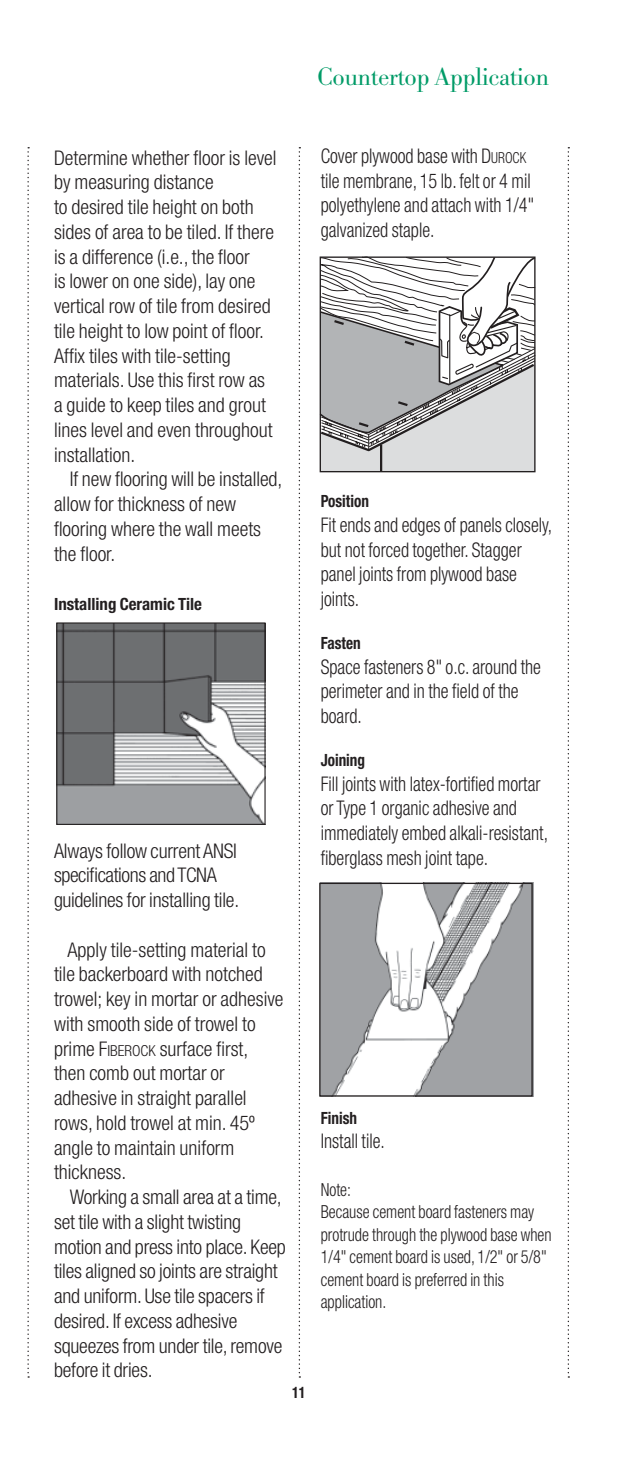
<style>
.page{position:relative;width:628px;height:1458px;background:#fff}
.page>*{position:absolute;margin:0;border:0;box-sizing:border-box;transform-origin:0 0}
.t1{font:300 24.75px "Bodoni BE";letter-spacing:-.01em;color:#009b67}
.t2{font:300 condensed 20.25px/24.8px "Helvetica Neue";color:#231f20}
.t3{font:300 condensed 20.25px/24.8px "Helvetica Neue LT Std";color:#231f20;scale:.9 1}
.t4{font:300 condensed 18px/22.5px "Helvetica Neue LT Std";color:#231f20;scale:.9 1}
.t5{font:700 condensed 16.88px "Helvetica Neue LT Std";color:#231f20;scale:.9 1}
.t6{font:700 condensed 16.88px "Helvetica Neue";color:#231f20}
.t7{font:700 condensed 15.75px "Helvetica Neue";color:#231f20;scale:.9 1}
.s1{font-size:15.3px}
.s2{font-style:inherit}
</style>
<div class="page">
<img style="left:58px;top:624px;width:206px;height:199px">
<div style="left:56px;top:622px;width:210px;height:203px;border:1px solid #231f20"></div>
<svg style="left:27px;top:147px;width:2px;height:1231px"></svg>
<svg style="left:299px;top:147px;width:1px;height:1231px"></svg>
<svg style="left:567px;top:147px;width:2px;height:1231px"></svg>
<svg style="left:322px;top:259px;width:211px;height:211px"></svg>
<div style="left:320px;top:257px;width:215px;height:215px;border:1px solid #231f20"></div>
<img style="left:321px;top:885px;width:210px;height:210px">
<div style="left:319px;top:883px;width:214px;height:214px;border:1px solid #231f20"></div>
<p class="t1" style="left:317px;top:63px;width:233px">Countertop Application</p>
<p class="t2" style="left:54px;top:145px;width:224px">Determine whether floor is level by measuring distance<br>to desired tile height on both sides of area to be tiled. If there is a difference (i.e., the floor<br>is lower on one side), lay one vertical row of tile from desired tile height to low point of floor.<br>Affix tiles with tile-setting materials. Use this first row as a guide to keep tiles and grout lines level and even throughout installation.</p>
<p class="t2" style="left:54px;top:467px;width:230px;text-indent:16px">If new flooring will be installed, allow for thickness of new flooring where the wall meets the floor.</p>
<p class="t6" style="left:54px;top:594px;width:149px">Installing Ceramic Tile</p>
<p class="t2" style="left:54px;top:838px;width:187px">Always follow current ANSI specifications and TCNA guidelines for installing tile.</p>
<p class="t2" style="left:54px;top:937px;width:231px;text-indent:14px">Apply tile-setting material to tile backerboard with notched trowel; key in mortar or adhesive with smooth side of trowel to prime F<span class="s1">IBEROCK</span> surface first, then comb out mortar or adhesive in straight parallel rows, hold trowel at min. 45º angle to maintain uniform thickness.</p>
<p class="t2" style="left:54px;top:1184px;width:233px;text-indent:16px">Working a small area at a time, set tile with a slight twisting motion and press into place. Keep tiles aligned so joints are straight and uniform. Use tile spacers if desired. If excess adhesive squeezes from under tile, remove before it dries.</p>
<p class="t7" style="left:292px;top:1383px;width:17px">11</p>
<p class="t3" style="left:321px;top:143px;width:238px">Cover plywood base with <span class="s2">D</span><span class="s1">UROCK </span>tile membrane, 15 lb. felt or 4 mil polyethylene and attach with 1/4" galvanized staple.</p>
<p class="t5" style="left:321px;top:491px;width:55px">Position</p>
<p class="t3" style="left:321px;top:512px;width:259px">Fit ends and edges of panels closely, but not forced together. Stagger panel joints from plywood base joints.</p>
<p class="t5" style="left:321px;top:633px;width:46px">Fasten</p>
<p class="t3" style="left:321px;top:654px;width:246px">Space fasteners 8" o.c. around the perimeter and in the field of the board.</p>
<p class="t5" style="left:321px;top:750px;width:51px">Joining</p>
<p class="t3" style="left:321px;top:771px;width:254px">Fill joints with latex-fortified mortar or Type 1 organic adhesive and immediately embed alkali-resistant, fiberglass mesh joint tape.</p>
<p class="t5" style="left:321px;top:1107px;width:42px">Finish</p>
<p class="t3" style="left:321px;top:1129px;width:73px">Install tile.</p>
<p class="t4" style="left:321px;top:1178px;width:258px">Note:<br>Because cement board fasteners may protrude through the plywood base when<br>1/4" cement board is used, 1/2" or 5/8" cement board is preferred in this application.</p>
</div>
